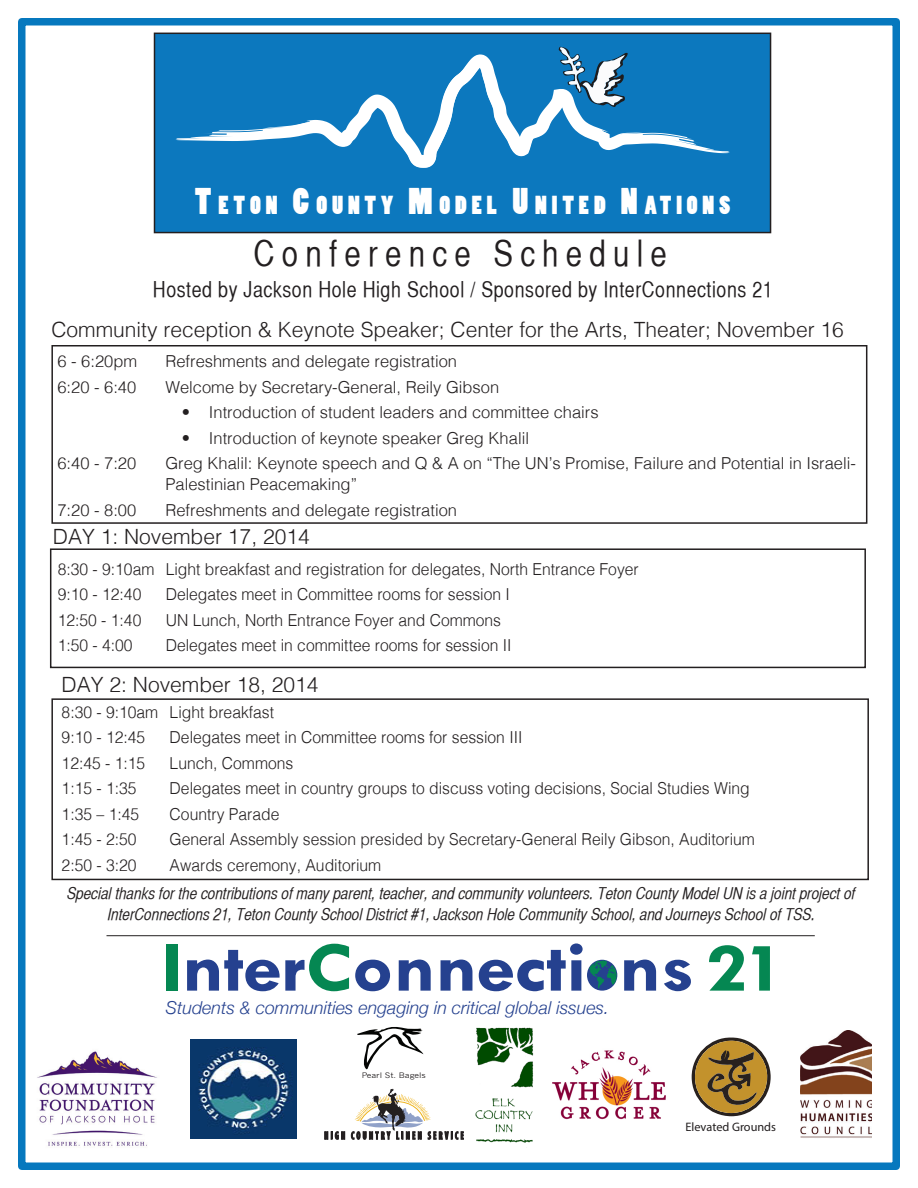
<style>
.page{position:relative;width:918px;height:1188px;background:#fff}
.page>*{position:absolute;margin:0;border:0;box-sizing:border-box;transform-origin:0 0}
.t1{font:700 72.3px "Tw Cen";letter-spacing:-.01em;color:#25418f;scale:1.11 1}
.t2{font:36px "Helvetica CY Plain";letter-spacing:.2em;color:#231f20}
.t3{font:24.3px "Poplar Std";letter-spacing:.2em;color:#fff}
.t4{font:21.75px "Helvetica CY Plain";letter-spacing:.025em;color:#231f20}
.t5{font:300 21px "Helvetica";color:#231f20}
.t6{font:italic 300 17.85px "Helvetica Neue";color:#25418f}
.t7{font:300 16.5px "Helvetica";color:#231f20;scale:.95 1}
.t8{font:300 16.5px/21px "Helvetica";color:#231f20}
.t9{font:16.5px/21px "Helvetica CY Oblique";color:#231f20;text-align:center}
.t10{font:12.3px "Myriad Pro";color:#231f20}
.t11{font:7.5px "News Gothic";color:#231f20;scale:1.15 1}
.s1{font-size:34.8px}
.s2{color:#058752}
.s3{font-size:71.25px;color:#058752}
</style>
<div class="page">
<div style="left:18px;top:18px;width:882px;height:1152px;border:8px solid #0678be"></div>
<div style="left:51px;top:345px;width:816px;height:179px;border:2px solid #231f20"></div>
<hr style="left:106px;top:935px;width:709px;height:1px;background:#231f20">
<div style="left:51px;top:698px;width:818px;height:182px;border:2px solid #231f20"></div>
<div style="left:155px;top:33px;width:616px;height:200px;background:#0c78be"></div>
<svg style="left:559px;top:47px;width:69px;height:7px"></svg>
<svg style="left:176px;top:55px;width:553px;height:113px"></svg>
<div style="left:154px;top:33px;width:617px;height:200px;border:2px solid #231f20"></div>
<img style="left:37px;top:1051px;width:120px;height:95px">
<svg style="left:325px;top:1131px;width:20px;height:9px"></svg>
<svg style="left:351px;top:1088px;width:113px;height:52px"></svg>
<img style="left:552px;top:1050px;width:114px;height:70px">
<img style="left:475px;top:1027px;width:59px;height:116px">
<svg style="left:357px;top:1027px;width:66px;height:42px"></svg>
<svg style="left:692px;top:1037px;width:79px;height:79px"></svg>
<div style="left:50px;top:548px;width:816px;height:120px;border:2px solid #231f20"></div>
<svg style="left:587px;top:960px;width:30px;height:31px"></svg>
<svg style="left:589px;top:961px;width:27px;height:28px"></svg>
<img style="left:191px;top:1040px;width:106px;height:98px">
<img style="left:800px;top:1031px;width:71px;height:107px">
<p class="t3" style="left:195px;top:192px;width:537px"><span class="s1">T</span>ETON <span class="s1">C</span>OUNTY <span class="s1">M</span>ODEL <span class="s1">U</span>NITED <span class="s1">N</span>ATIONS</p>
<p class="t2" style="left:253px;top:233px;width:415px">Conference Schedule</p>
<p class="t4" style="left:153px;top:277px;width:621px">Hosted by Jackson Hole High School / Sponsored by InterConnections 21</p>
<p class="t5" style="left:51px;top:311px;width:794px">Community reception &amp; Keynote Speaker; Center for the Arts, Theater; November 16</p>
<p class="t8" style="left:57px;top:350px;width:81px">6 - 6:20pm</p>
<p class="t8" style="left:165px;top:350px;width:293px">Refreshments and delegate registration</p>
<p class="t8" style="left:57px;top:375px;width:80px">6:20 - 6:40</p>
<p class="t8" style="left:165px;top:375px;width:335px">Welcome by Secretary-General, Reily Gibson</p>
<p class="t8" style="left:182px;top:401px;width:418px">• Introduction of student leaders and committee chairs</p>
<p class="t8" style="left:182px;top:426px;width:349px">• Introduction of keynote speaker Greg Khalil</p>
<p class="t8" style="left:57px;top:452px;width:80px">6:40 - 7:20</p>
<p class="t8" style="left:165px;top:452px;width:692px">Greg Khalil: Keynote speech and Q &amp; A on “The UN’s Promise, Failure and Potential in Israeli-<br>Palestinian Peacemaking”</p>
<p class="t8" style="left:57px;top:498px;width:80px">7:20 - 8:00</p>
<p class="t8" style="left:165px;top:498px;width:293px">Refreshments and delegate registration</p>
<p class="t5" style="left:53px;top:519px;width:258px">DAY 1: November 17, 2014</p>
<p class="t7" style="left:58px;top:555px;width:613px">8:30 - 9:10am Light breakfast and registration for delegates, North Entrance Foyer</p>
<p class="t7" style="left:58px;top:580px;width:90px">9:10 - 12:40</p>
<p class="t7" style="left:166px;top:580px;width:364px">Delegates meet in Committee rooms for session I</p>
<p class="t7" style="left:58px;top:606px;width:90px">12:50 - 1:40</p>
<p class="t7" style="left:166px;top:606px;width:355px">UN Lunch, North Entrance Foyer and Commons</p>
<p class="t7" style="left:58px;top:631px;width:80px">1:50 - 4:00</p>
<p class="t7" style="left:166px;top:631px;width:366px">Delegates meet in committee rooms for session II</p>
<p class="t5" style="left:62px;top:667px;width:258px">DAY 2: November 18, 2014</p>
<p class="t7" style="left:62px;top:698px;width:225px">8:30 - 9:10am Light breakfast</p>
<p class="t7" style="left:62px;top:723px;width:90px">9:10 - 12:45</p>
<p class="t7" style="left:170px;top:723px;width:373px">Delegates meet in Committee rooms for session III</p>
<p class="t7" style="left:62px;top:749px;width:90px">12:45 - 1:15</p>
<p class="t7" style="left:170px;top:749px;width:132px">Lunch, Commons</p>
<p class="t7" style="left:62px;top:774px;width:80px">1:15 - 1:35</p>
<p class="t7" style="left:170px;top:774px;width:612px">Delegates meet in country groups to discuss voting decisions, Social Studies Wing</p>
<p class="t7" style="left:62px;top:800px;width:83px">1:35 – 1:45</p>
<p class="t7" style="left:170px;top:800px;width:117px">Country Parade</p>
<p class="t7" style="left:62px;top:825px;width:80px">1:45 - 2:50</p>
<p class="t7" style="left:170px;top:825px;width:618px">General Assembly session presided by Secretary-General Reily Gibson, Auditorium</p>
<p class="t7" style="left:62px;top:851px;width:80px">2:50 - 3:20</p>
<p class="t7" style="left:170px;top:851px;width:224px">Awards ceremony, Auditorium</p>
<p class="t9" style="left:68px;top:883px;width:790px">Special thanks for the contributions of many parent, teacher, and community volunteers. Teton County Model UN is a joint project of<br>InterConnections 21, Teton County School District #1, Jackson Hole Community School, and Journeys School of TSS.</p>
<p class="t1" style="left:161px;top:924px;width:564px"><span class="s2">I</span>nter<span class="s2">C</span>onnecti ns <span class="s3">21</span></p>
<p class="t6" style="left:166px;top:994px;width:445px">Students &amp; communities engaging in critical global issues.</p>
<p class="t11" style="left:362px;top:1071px;width:57px">Pearl St. Bagels</p>
<p class="t10" style="left:686px;top:1119px;width:92px">Elevated Grounds</p>
</div>
